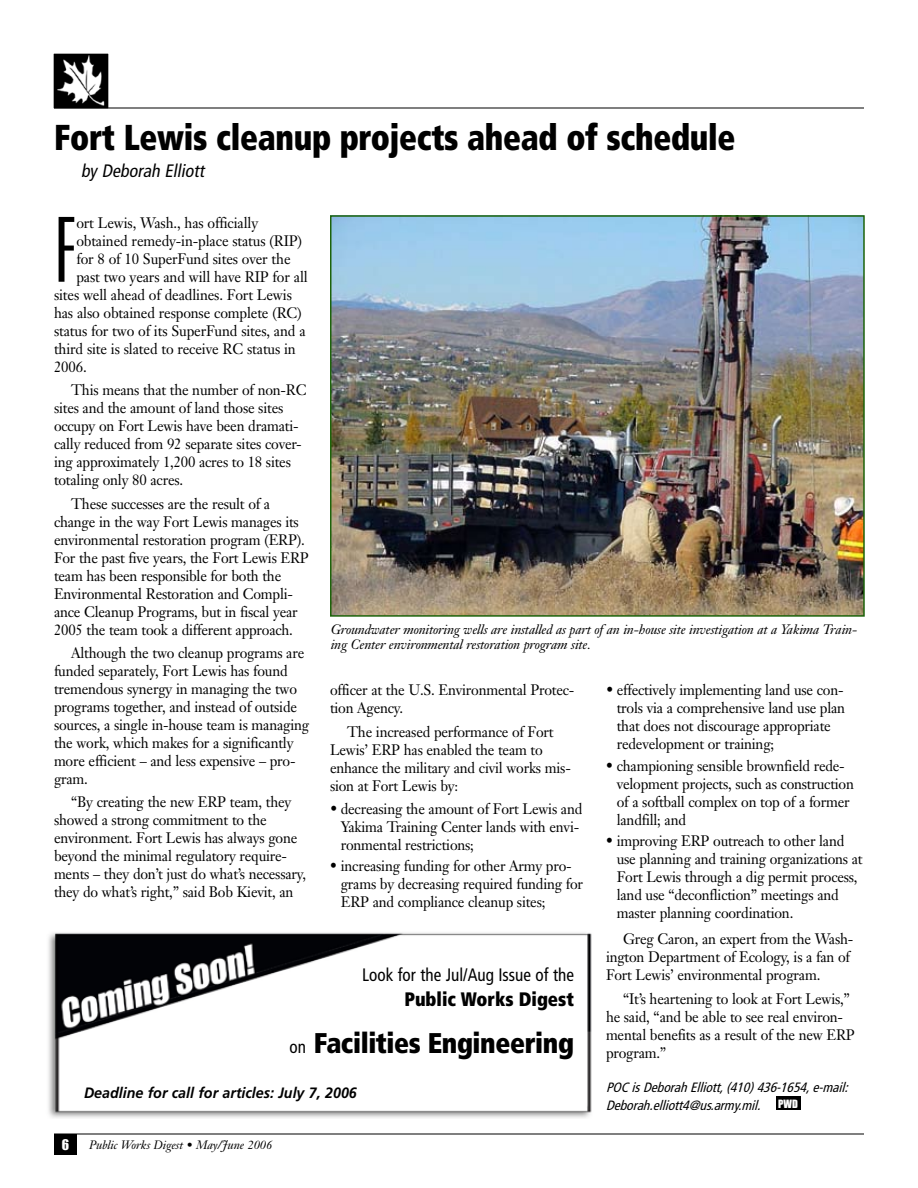
<style>
.page{position:relative;width:918px;height:1188px;background:#fff}
.page>*{position:absolute;margin:0;border:0;box-sizing:border-box;transform-origin:0 0}
.t1{font:300 ultra-condensed 89.85px "Univers";color:#000}
.t2{font:900 condensed 36px "Frutiger";letter-spacing:-.01em;color:#000;scale:.9 1}
.t3{font:900 condensed 28.5px "Frutiger";letter-spacing:-.015em;color:#000;scale:.95 1}
.t4{font:900 condensed 19.5px "Frutiger";color:#000;scale:.95 1}
.t5{font:condensed 18px "Frutiger";color:#000;scale:.95 1}
.t6{font:italic condensed 18px "Frutiger";color:#000}
.t7{font:15px/18px "Janson Text";letter-spacing:-.015em;color:#000;scale:.95 1}
.t8{font:italic 700 15px "Frutiger";color:#000;scale:.95 1}
.t9{font:italic 13.5px/15px "Janson Text";letter-spacing:-.015em;color:#000}
.t10{font:italic condensed 13.5px/18px "Frutiger";color:#000}
.t11{font:italic 12px "Janson Text";letter-spacing:-.005em;color:#000}
.s1{font-weight:400;font-size:18px}
</style>
<div class="page">
<hr style="left:54px;top:108px;width:810px;height:1px;background:#000">
<hr style="left:54px;top:1134px;width:810px;height:1px;background:#000">
<div style="left:54px;top:1134px;width:22px;height:20px;background:#000"></div>
<img style="left:56px;top:56px;width:50px;height:50px">
<div style="left:54px;top:54px;width:54px;height:54px;border:1px solid #000"></div>
<div style="left:776px;top:1097px;width:24px;height:13px;background:#000"></div>
<img style="left:333px;top:218px;width:529px;height:396px">
<div style="left:330px;top:215px;width:535px;height:402px;border:2px solid #1c630a"></div>
<img style="left:48px;top:932px;width:544px;height:186px">
<h2 class="t2" style="left:54px;top:116px;width:759px">Fort Lewis cleanup projects ahead of schedule</h2>
<p class="t6" style="left:81px;top:160px;width:128px">by Deborah Elliott</p>
<h1 class="t1" style="left:54px;top:203px;width:25px">F</h1>
<p class="t7" style="left:76px;top:213px;width:193px">ort Lewis, Wash., has officially</p>
<p class="t7" style="left:76px;top:231px;width:239px">obtained remedy-in-place status (RIP)</p>
<p class="t7" style="left:76px;top:249px;width:227px">for 8 of 10 SuperFund sites over the</p>
<p class="t7" style="left:76px;top:267px;width:245px">past two years and will have RIP for all</p>
<p class="t7" style="left:54px;top:285px;width:252px">sites well ahead of deadlines. Fort Lewis</p>
<p class="t7" style="left:54px;top:303px;width:262px">has also obtained response complete (RC)</p>
<p class="t7" style="left:54px;top:321px;width:266px">status for two of its SuperFund sites, and a</p>
<p class="t7" style="left:54px;top:339px;width:256px">third site is slated to receive RC status in</p>
<p class="t7" style="left:54px;top:357px;width:36px">2006.</p>
<p class="t7" style="left:54px;top:381px;width:267px;text-indent:17px">This means that the number of non-RC sites and the amount of land those sites occupy on Fort Lewis have been dramati&shy;cally reduced from 92 separate sites cover&shy;ing approximately 1,200 acres to 18 sites totaling only 80 acres.</p>
<p class="t7" style="left:54px;top:494px;width:270px;text-indent:17px">These successes are the result of a change in the way Fort Lewis manages its environmental restoration program (ERP).<br>For the past five years, the Fort Lewis ERP team has been responsible for both the Environmental Restoration and Compli&shy;ance Cleanup Programs, but in fiscal year 2005 the team took a different approach.</p>
<p class="t7" style="left:54px;top:644px;width:270px;text-indent:17px">Although the two cleanup programs are funded separately, Fort Lewis has found tremendous synergy in managing the two programs together, and instead of outside sources, a single in-house team is managing the work, which makes for a significantly more efficient – and less expensive – pro&shy;gram.</p>
<p class="t7" style="left:54px;top:793px;width:267px;text-indent:17px">“By creating the new ERP team, they showed a strong commitment to the environment. Fort Lewis has always gone beyond the minimal regulatory require&shy;ments – they don’t just do what’s necessary, they do what’s right,” said Bob Kievit, an</p>
<p class="t9" style="left:331px;top:622px;width:528px">Groundwater monitoring wells are installed as part of an in-house site investigation at a Yakima Train&shy;ing Center environmental restoration program site.</p>
<p class="t7" style="left:330px;top:681px;width:259px">officer at the U.S. Environmental Protec&shy;tion Agency.</p>
<p class="t7" style="left:330px;top:722px;width:255px;text-indent:17px">The increased performance of Fort<br>Lewis’ ERP has enabled the team to enhance the military and civil works mis&shy;sion at Fort Lewis by:</p>
<p class="t7" style="left:341px;top:800px;width:256px;text-indent:-11px">• decreasing the amount of Fort Lewis and<br>Yakima Training Center lands with envi&shy;ronmental restrictions;</p>
<p class="t7" style="left:341px;top:857px;width:257px;text-indent:-11px">• increasing funding for other Army pro&shy;grams by decreasing required funding for<br>ERP and compliance cleanup sites;</p>
<p class="t7" style="left:617px;top:681px;width:242px;text-indent:-11px">• effectively implementing land use con&shy;trols via a comprehensive land use plan that does not discourage appropriate redevelopment or training;</p>
<p class="t7" style="left:617px;top:756px;width:251px;text-indent:-11px">• championing sensible brownfield rede&shy;velopment projects, such as construction of a softball complex on top of a former landfill; and</p>
<p class="t7" style="left:617px;top:831px;width:260px;text-indent:-11px">• improving ERP outreach to other land use planning and training organizations at Fort Lewis through a dig permit process, land use “deconfliction” meetings and master planning coordination.</p>
<p class="t7" style="left:606px;top:930px;width:262px;text-indent:17px">Greg Caron, an expert from the Wash&shy;ington Department of Ecology, is a fan of<br>Fort Lewis’ environmental program.</p>
<p class="t7" style="left:606px;top:989px;width:263px;text-indent:17px">“It’s heartening to look at Fort Lewis,” he said, “and be able to see real environ&shy;mental benefits as a result of the new ERP program.”</p>
<p class="t10" style="left:606px;top:1078px;width:247px">POCisDeborahElliott,(410)436-1654,e-mail:<br>Deborah.elliott4@us.army.mil. <sup>P</sup> <sup>W</sup> <sup>D</sup></p>
<p class="t5" style="left:362px;top:964px;width:224px">Look for the Jul/Aug Issue of the</p>
<h3 class="t4" style="left:404px;top:988px;width:180px">Public Works Digest</h3>
<h3 class="t3" style="left:290px;top:1026px;width:301px"><span class="s1">on</span> Facilities Engineering</h3>
<p class="t8" style="left:84px;top:1084px;width:289px">Deadline for call for articles: July 7, 2006</p>
<p class="t11" style="left:89px;top:1137px;width:185px">Public Works Digest • May/June 2006</p>
</div>
